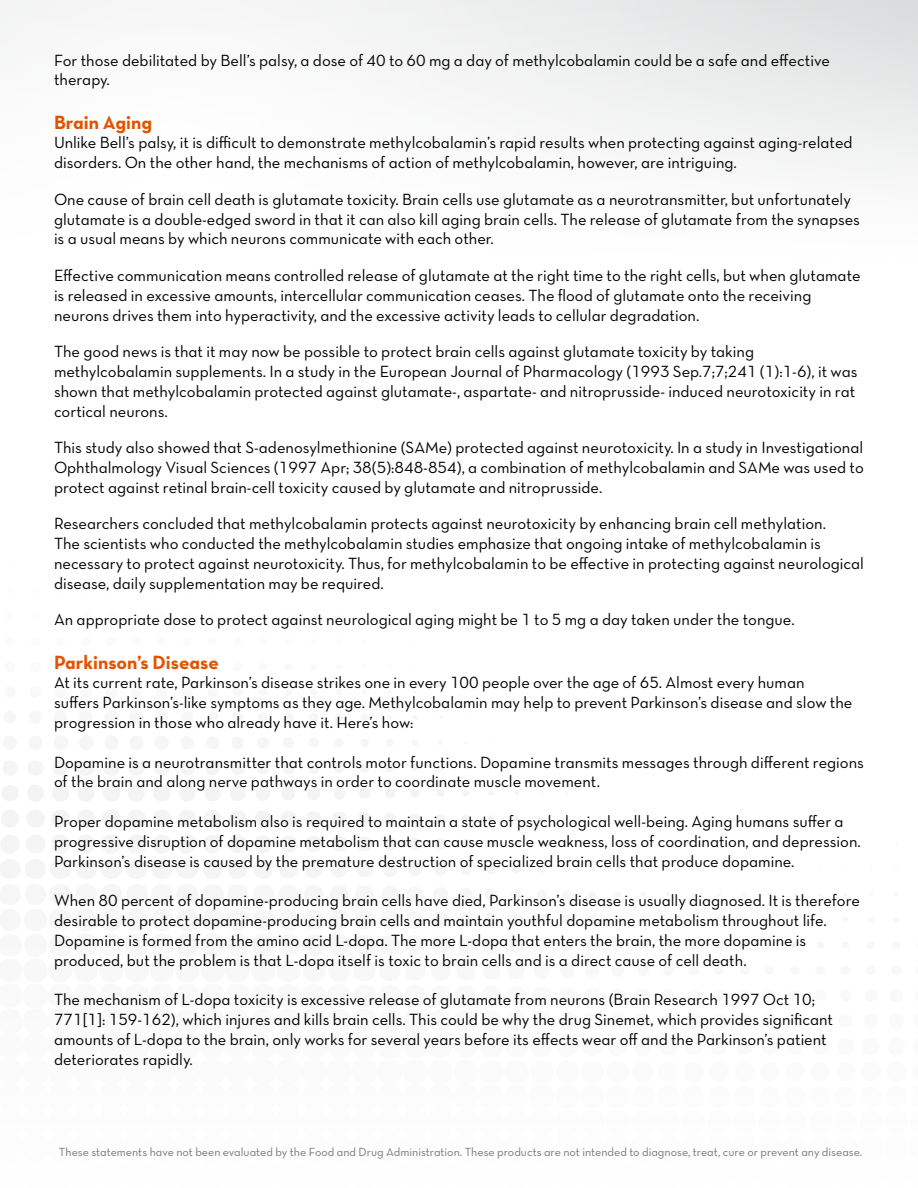
<style>
.page{position:relative;width:918px;height:1188px;background:#fff}
.page>*{position:absolute;margin:0;border:0;box-sizing:border-box;transform-origin:0 0}
.t1{font:19.5px "Neutra Text TF Bold Alt";color:#e15300}
.t2{font:16.5px/19.8px "Neutra Text TF Book Alt";color:#000}
.t3{font:12px "Neutra Text TF Book Alt";color:#77787b}
</style>
<div class="page">
<p class="t2" style="left:54px;top:50px;width:777px">For those debilitated by Bell’s palsy, a dose of 40 to 60 mg a day of methylcobalamin could be a safe and effective therapy.</p>
<p class="t1" style="left:54px;top:110px;width:100px">Brain Aging</p>
<p class="t2" style="left:54px;top:133px;width:800px">Unlike Bell’s palsy, it is difficult to demonstrate methylcobalamin’s rapid results when protecting against aging-related disorders. On the other hand, the mechanisms of action of methylcobalamin, however, are intriguing.</p>
<p class="t2" style="left:54px;top:189px;width:808px">One cause of brain cell death is glutamate toxicity. Brain cells use glutamate as a neurotransmitter, but unfortunately glutamate is a double-edged sword in that it can also kill aging brain cells. The release of glutamate from the synapses is a usual means by which neurons communicate with each other.</p>
<p class="t2" style="left:54px;top:265px;width:808px">Effective communication means controlled release of glutamate at the right time to the right cells, but when glutamate is released in excessive amounts, intercellular communication ceases. The flood of glutamate onto the receiving neurons drives them into hyperactivity, and the excessive activity leads to cellular degradation.</p>
<p class="t2" style="left:54px;top:341px;width:805px">The good news is that it may now be possible to protect brain cells against glutamate toxicity by taking methylcobalamin supplements. In a study in the European Journal of Pharmacology (1993 Sep.7;7;241 (1):1-6), it was shown that methylcobalamin protected against glutamate-, aspartate- and nitroprusside- induced neurotoxicity in rat cortical neurons.</p>
<p class="t2" style="left:54px;top:437px;width:811px;text-align:justify">This study also showed that S-adenosylmethionine (SAMe) protected against neurotoxicity. In a study in Investigational Ophthalmology Visual Sciences (1997 Apr; 38(5):848-854), a combination of methylcobalamin and SAMe was used to protect against retinal brain-cell toxicity caused by glutamate and nitroprusside.</p>
<p class="t2" style="left:54px;top:514px;width:812px">Researchers concluded that methylcobalamin protects against neurotoxicity by enhancing brain cell methylation.<br>The scientists who conducted the methylcobalamin studies emphasize that ongoing intake of methylcobalamin is necessary to protect against neurotoxicity. Thus, for methylcobalamin to be effective in protecting against neurological disease, daily supplementation may be required.</p>
<p class="t2" style="left:54px;top:610px;width:742px">An appropriate dose to protect against neurological aging might be 1 to 5 mg a day taken under the tongue.</p>
<p class="t1" style="left:54px;top:650px;width:166px">Parkinson’s Disease</p>
<p class="t2" style="left:54px;top:673px;width:800px">At its current rate, Parkinson’s disease strikes one in every 100 people over the age of 65. Almost every human suffers Parkinson’s-like symptoms as they age. Methylcobalamin may help to prevent Parkinson’s disease and slow the progression in those who already have it. Here’s how:</p>
<p class="t2" style="left:54px;top:752px;width:812px">Dopamine is a neurotransmitter that controls motor functions. Dopamine transmits messages through different regions of the brain and along nerve pathways in order to coordinate muscle movement.</p>
<p class="t2" style="left:54px;top:811px;width:808px">Proper dopamine metabolism also is required to maintain a state of psychological well-being. Aging humans suffer a progressive disruption of dopamine metabolism that can cause muscle weakness, loss of coordination, and depression.<br>Parkinson’s disease is caused by the premature destruction of specialized brain cells that produce dopamine.</p>
<p class="t2" style="left:54px;top:890px;width:808px">When 80 percent of dopamine-producing brain cells have died, Parkinson’s disease is usually diagnosed. It is therefore desirable to protect dopamine-producing brain cells and maintain youthful dopamine metabolism throughout life.<br>Dopamine is formed from the amino acid L-dopa. The more L-dopa that enters the brain, the more dopamine is produced, but the problem is that L-dopa itself is toxic to brain cells and is a direct cause of cell death.</p>
<p class="t2" style="left:54px;top:989px;width:781px">The mechanism of L-dopa toxicity is excessive release of glutamate from neurons (Brain Research 1997 Oct 10; 771[1]: 159-162), which injures and kills brain cells. This could be why the drug Sinemet, which provides significant amounts of L-dopa to the brain, only works for several years before its effects wear off and the Parkinson’s patient deteriorates rapidly.</p>
<p class="t3" style="left:59px;top:1145px;width:805px">These statements have not been evaluated by the Food and Drug Administration. These products are not intended to diagnose, treat, cure or prevent any disease.</p>
</div>
